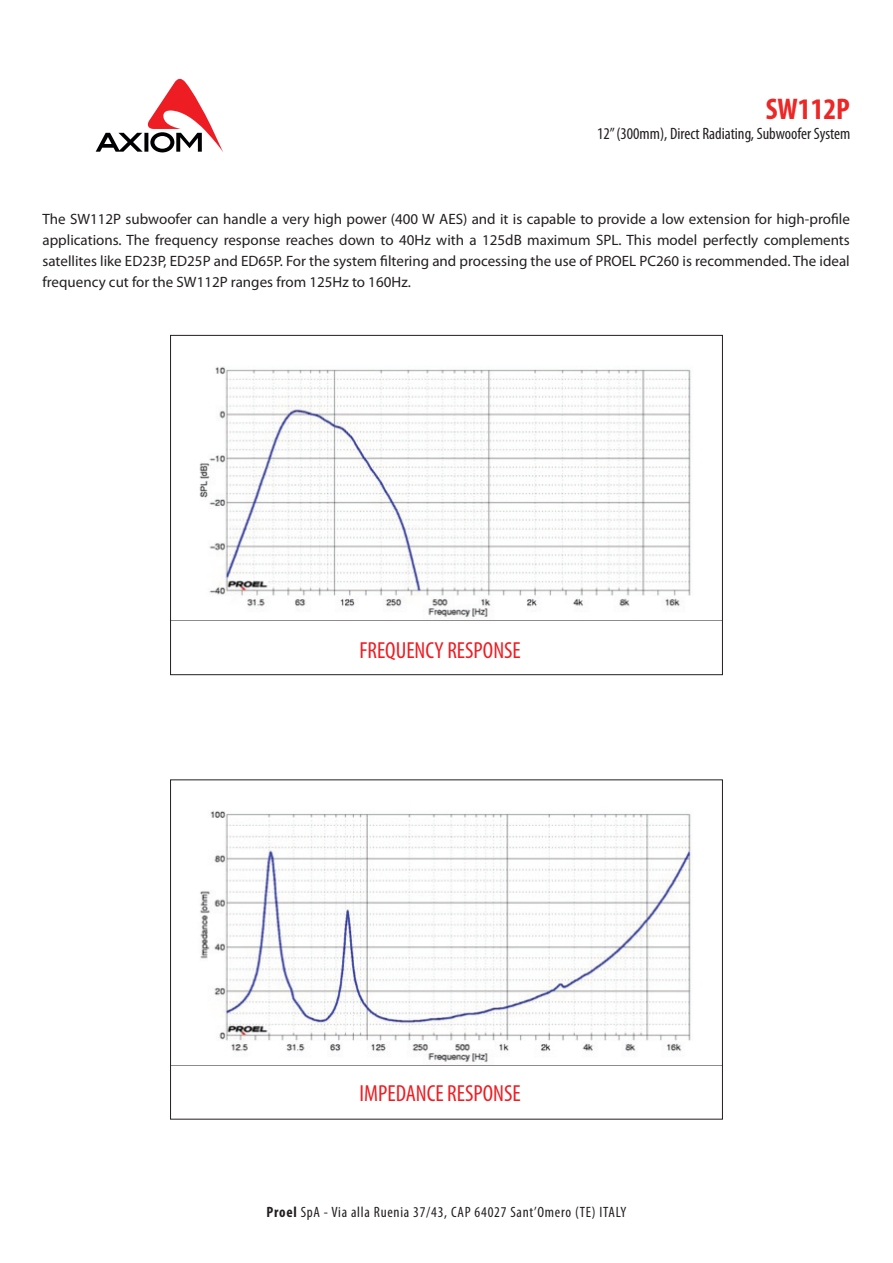
<style>
.page{position:relative;width:893px;height:1263px;background:#fff}
.page>*{position:absolute;margin:0;border:0;box-sizing:border-box;transform-origin:0 0}
.t1{font:700 condensed 30px "Myriad Pro";color:#ed2626}
.t2{font:condensed 23.25px "Myriad Pro";color:#ee1d23}
.t3{font:condensed 16.5px "Myriad Pro";color:#231f20}
.t4{font:15px/21px "Myriad Pro";color:#231f20;text-align:justify}
.t5{font:condensed 15px "Myriad Pro";letter-spacing:.05em;color:#231f20}
.s1{font-weight:700}
</style>
<div class="page">
<img style="left:172px;top:366px;width:549px;height:255px">
<img style="left:200px;top:810px;width:493px;height:253px">
<svg style="left:96px;top:79px;width:127px;height:73px"></svg>
<h1 class="t1" style="left:766px;top:91px;width:86px">SW112P</h1>
<p class="t3" style="left:597px;top:124px;width:255px">12” (300mm), Direct Radiating, Subwoofer System</p>
<p class="t4" style="left:43px;top:208px;width:809px">The SW112P subwoofer can handle a very high power (400 W AES) and it is capable to provide a low extension for high-profile applications. The frequency response reaches down to 40Hz with a 125dB maximum SPL. This model perfectly complements satellites like ED23P, ED25P and ED65P. For the system filtering and processing the use of PROEL PC260 is recommended. The ideal frequency cut for the SW112P ranges from 125Hz to 160Hz.</p>
<h2 class="t2" style="left:359px;top:636px;width:163px">FREQUENCY RESPONSE</h2>
<h2 class="t2" style="left:360px;top:1079px;width:163px">IMPEDANCE RESPONSE</h2>
<p class="t5" style="left:266px;top:1203px;width:362px"><span class="s1">Proel</span> SpA - Via alla Ruenia 37/43, CAP 64027 Sant’Omero (TE) ITALY</p>
</div>
